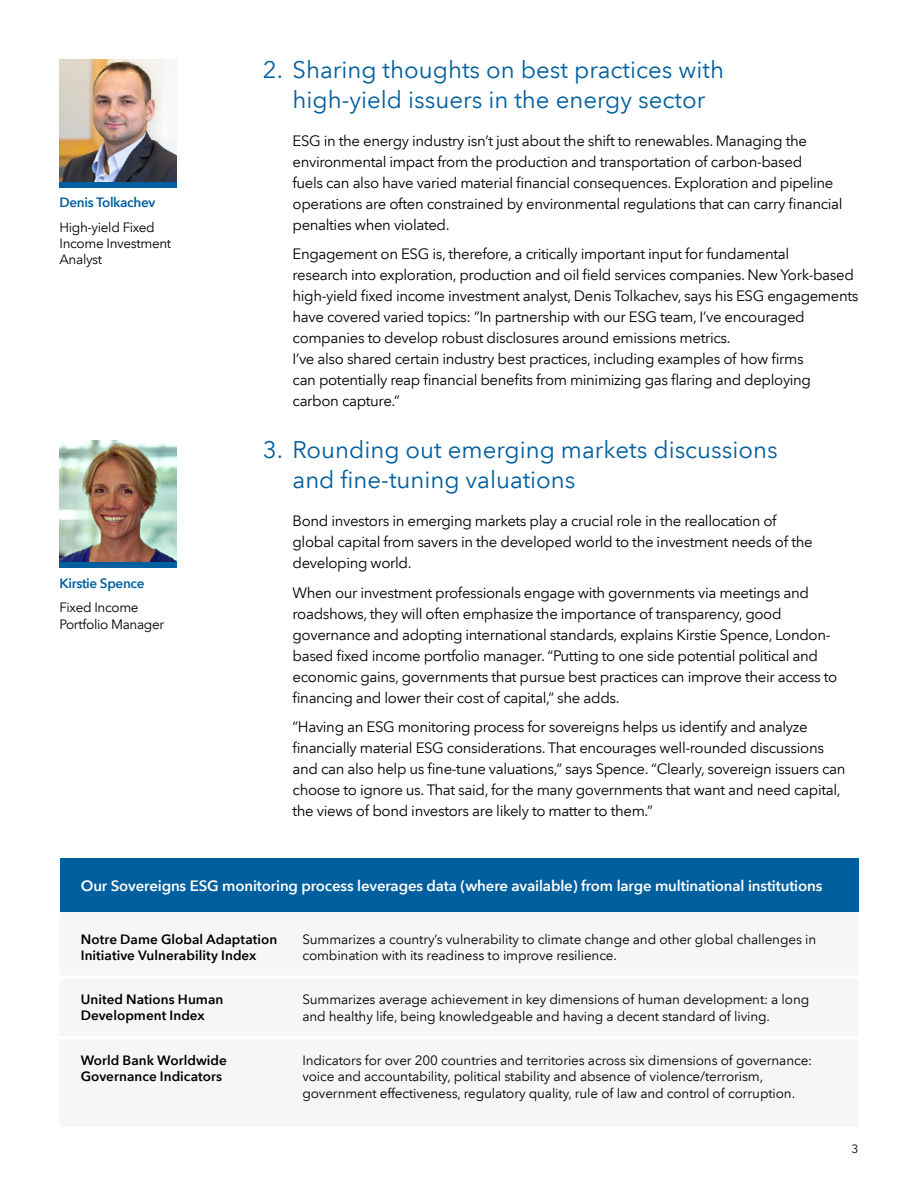
<style>
.page{position:relative;width:918px;height:1188px;background:#fff}
.page>*{position:absolute;margin:0;border:0;box-sizing:border-box;transform-origin:0 0}
.Heading_H4{font:24px/30px "Avenir Next LT Com";color:#005f9e;text-align:center}
.Body_Copy{font:15px/21px "Avenir Next LT Com";letter-spacing:-.025em;color:#000}
.Notes_Heading{font:600 15px "Avenir Next LT Com";letter-spacing:-.01em;color:#fff}
.Notes_Body_copy{font:13.5px/16.5px "Avenir Next LT Com";letter-spacing:-.01em;color:#000}
.Notes_Body_copy-2{font:600 13.5px/16.2px "Avenir Next LT Com";letter-spacing:.005em;color:#000}
.Body_Copy-2{font:13.5px/16.2px "Avenir Next LT Com";letter-spacing:-.025em;color:#000}
.Body_Copy-3{font:600 13.5px "Avenir Next LT Com";letter-spacing:-.025em;color:#005f9e}
.t1{font:12px "Avenir Next LT Com";color:#000}
</style>
<div class="page">
<div style="left:60px;top:858px;width:798px;height:54px;background:#005f9e"></div>
<div style="left:60px;top:182px;width:117px;height:5px;background:#005f9e"></div>
<img style="left:60px;top:440px;width:117px;height:123px">
<div style="left:60px;top:563px;width:117px;height:5px;background:#005f9e"></div>
<img style="left:60px;top:60px;width:117px;height:122px">
<p class="Body_Copy-3" style="left:60px;top:194px;width:97px">Denis Tolkachev</p>
<p class="Body_Copy-2" style="left:60px;top:219px;width:113px">High-yield Fixed<br>Income Investment<br>Analyst</p>
<p class="Body_Copy-3" style="left:60px;top:575px;width:87px">Kirstie Spence</p>
<p class="Body_Copy-2" style="left:60px;top:600px;width:106px">Fixed Income<br>Portfolio Manager</p>
<h4 class="Heading_H4" style="left:263px;top:54px;width:463px">2. Sharing thoughts on best practices with high-yield issuers in the energy sector</h4>
<p class="Body_Copy" style="left:293px;top:130px;width:552px">ESG in the energy industry isn’t just about the shift to renewables. Managing the environmental impact from the production and transportation of carbon-based<br>fuels can also have varied material financial consequences. Exploration and pipeline operations are often constrained by environmental regulations that can carry financial penalties when violated.</p>
<p class="Body_Copy" style="left:293px;top:243px;width:567px">Engagement on ESG is, therefore, a critically important input for fundamental<br>research into exploration, production and oil field services companies. New York-based high-yield fixed income investment analyst, Denis Tolkachev, says his ESG engagements have covered varied topics: ”In partnership with our ESG team, I’ve encouraged companies to develop robust disclosures around emissions metrics.<br>I’ve also shared certain industry best practices, including examples of how firms<br>can potentially reap financial benefits from minimizing gas flaring and deploying carbon capture.”</p>
<h4 class="Heading_H4" style="left:293px;top:435px;width:487px;text-align:left;text-indent:-30px">3. Rounding out emerging markets discussions and fine-tuning valuations</h4>
<p class="Body_Copy" style="left:293px;top:511px;width:522px">Bond investors in emerging markets play a crucial role in the reallocation of global capital from savers in the developed world to the investment needs of the developing world.</p>
<p class="Body_Copy" style="left:293px;top:582px;width:546px">When our investment professionals engage with governments via meetings and roadshows, they will often emphasize the importance of transparency, good governance and adopting international standards, explains Kirstie Spence, London&shy;based fixed income portfolio manager. “Putting to one side potential political and economic gains, governments that pursue best practices can improve their access to financing and lower their cost of capital,” she adds.</p>
<p class="Body_Copy" style="left:293px;top:717px;width:555px">”Having an ESG monitoring process for sovereigns helps us identify and analyze financially material ESG considerations. That encourages well-rounded discussions and can also help us fine-tune valuations,” says Spence. “Clearly, sovereign issuers can choose to ignore us. That said, for the many governments that want and need capital, the views of bond investors are likely to matter to them.”</p>
<h5 class="Notes_Heading" style="left:81px;top:876px;width:743px">Our Sovereigns ESG monitoring process leverages data (where available) from large multinational institutions</h5>
<p class="Notes_Body_copy-2" style="left:81px;top:931px;width:198px">Notre Dame Global Adaptation<br>Initiative Vulnerability Index</p>
<p class="Notes_Body_copy" style="left:302px;top:931px;width:515px">Summarizes a country’s vulnerability to climate change and other global challenges in combination with its readiness to improve resilience.</p>
<p class="Notes_Body_copy-2" style="left:81px;top:991px;width:144px">United Nations Human<br>Development Index</p>
<p class="Notes_Body_copy" style="left:302px;top:991px;width:508px">Summarizes average achievement in key dimensions of human development: a long and healthy life, being knowledgeable and having a decent standard of living.</p>
<p class="Notes_Body_copy-2" style="left:81px;top:1052px;width:148px">World Bank Worldwide<br>Governance Indicators</p>
<p class="Notes_Body_copy" style="left:302px;top:1052px;width:511px">Indicators for over 200 countries and territories across six dimensions of governance: voice and accountability, political stability and absence of violence/terrorism, government effectiveness, regulatory quality, rule of law and control of corruption.</p>
<p class="t1" style="left:852px;top:1141px;width:8px">3</p>
</div>
